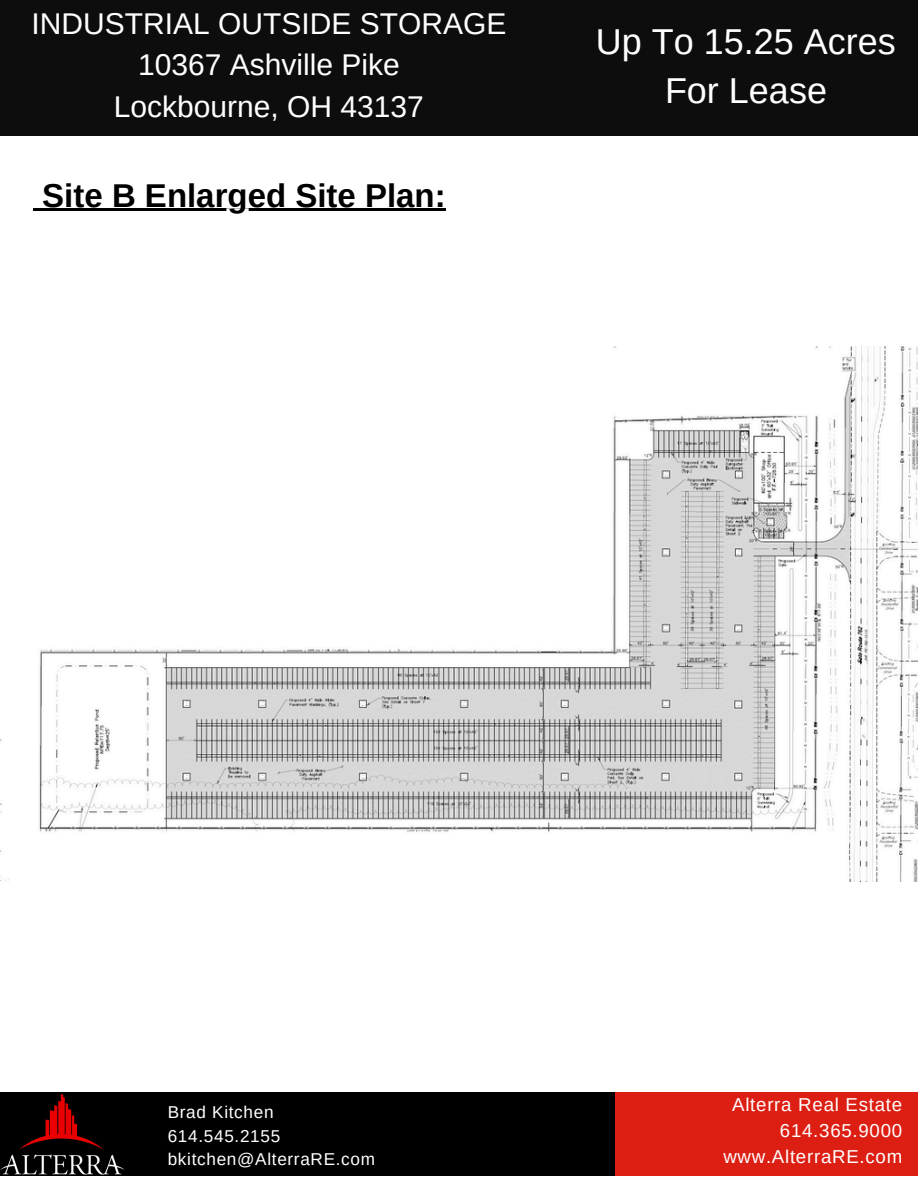
<style>
.page{position:relative;width:918px;height:1188px;background:#fff}
.page>*{position:absolute;margin:0;border:0;box-sizing:border-box;transform-origin:0 0}
.t1{font:36px/49.5px "Arimo";color:#fff;text-align:center}
.t2{font:700 33px "Arimo";color:#000}
.t3{font:30px/41.7px "Arimo";color:#fff;text-align:center}
.t4{font:18.75px "Arimo";letter-spacing:.04em;color:#fff}
.t5{font:17.1px "Arimo";letter-spacing:.04em;color:#fff}
</style>
<div class="page">
<div style="left:0;top:1092px;width:617px;height:84px;background:#000"></div>
<div style="left:615px;top:1092px;width:303px;height:84px;background:#dd1f13"></div>
<img style="left:0;top:1094px;width:125px;height:80px">
<div style="left:0;top:0;width:918px;height:136px;background:#0d0d0d"></div>
<img style="left:0;top:347px;width:918px;height:534px">
<svg style="left:33px;top:209px;width:9px;height:2px"></svg>
<hr style="left:42px;top:209px;width:404px;height:2px;background:#000">
<p class="t3" style="left:31px;top:3px;width:476px">INDUSTRIAL OUTSIDE STORAGE<br>10367 Ashville Pike<br>Lockbourne, OH 43137</p>
<p class="t2" style="left:42px;top:177px;width:405px">Site B Enlarged Site Plan:</p>
<p class="t1" style="left:596px;top:16px;width:301px">Up To 15.25 Acres<br>For Lease</p>
<p class="t5" style="left:168px;top:1103px;width:107px">Brad Kitchen</p>
<p class="t5" style="left:168px;top:1126px;width:114px">614.545.2155</p>
<p class="t5" style="left:168px;top:1150px;width:209px">bkitchen@AlterraRE.com</p>
<p class="t4" style="left:732px;top:1094px;width:172px">Alterra Real Estate</p>
<p class="t4" style="left:780px;top:1120px;width:124px">614.365.9000</p>
<h4 class="t4" style="left:723px;top:1146px;width:180px">www.AlterraRE.com</h4>
</div>
